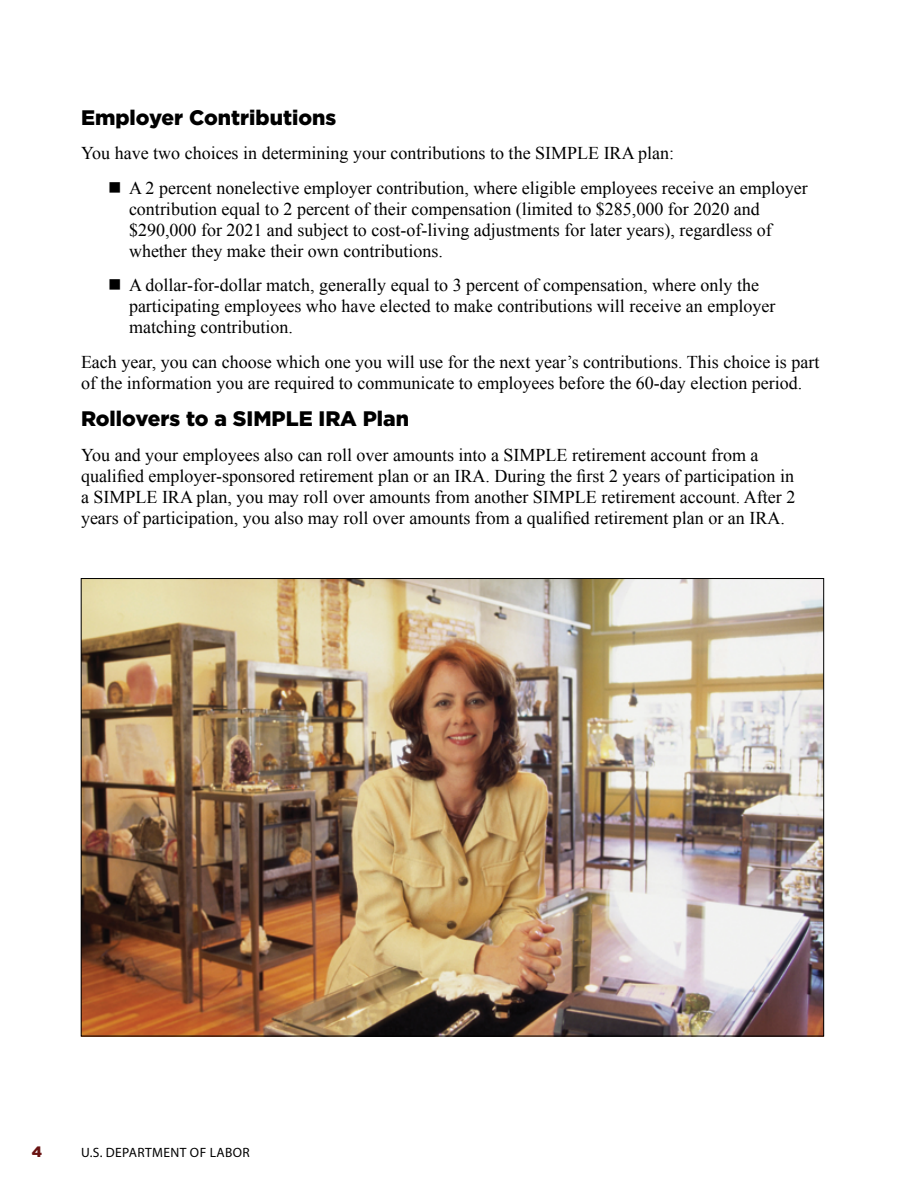
<style>
.page{position:relative;width:918px;height:1188px;background:#fff}
.page>*{position:absolute;margin:0;border:0;box-sizing:border-box;transform-origin:0 0}
.t1{font:900 21px "Gotham";color:#000}
.t2{font:18px/21px "Times New Roman";color:#000}
.t3{font:900 15px "Gotham";color:#691312}
.t4{font:13.5px "Myriad Pro";letter-spacing:.03em;color:#000}
</style>
<div class="page">
<img style="left:83px;top:580px;width:739px;height:454px">
<h3 class="t1" style="left:81px;top:103px;width:257px">Employer Contributions</h3>
<p class="t2" style="left:81px;top:142px;width:595px">You have two choices in determining your contributions to the SIMPLE IRA plan:</p>
<p class="t2" style="left:129px;top:177px;width:680px;text-indent:-21px">■ A 2 percent nonelective employer contribution, where eligible employees receive an employer contribution equal to 2 percent of their compensation (limited to $285,000 for 2020 and $290,000 for 2021 and subject to cost-of-living adjustments for later years), regardless of whether they make their own contributions.</p>
<p class="t2" style="left:129px;top:274px;width:648px;text-indent:-21px">■ A dollar-for-dollar match, generally equal to 3 percent of compensation, where only the participating employees who have elected to make contributions will receive an employer matching contribution.</p>
<p class="t2" style="left:81px;top:351px;width:740px">Each year, you can choose which one you will use for the next year’s contributions. This choice is part of the information you are required to communicate to employees before the 60-day election period.</p>
<h3 class="t1" style="left:81px;top:404px;width:330px">Rollovers to a SIMPLE IRA Plan</h3>
<p class="t2" style="left:81px;top:444px;width:716px">You and your employees also can roll over amounts into a SIMPLE retirement account from a qualified employer-sponsored retirement plan or an IRA. During the first 2 years of participation in a SIMPLE IRA plan, you may roll over amounts from another SIMPLE retirement account. After 2 years of participation, you also may roll over amounts from a qualified retirement plan or an IRA.</p>
<p class="t3" style="left:32px;top:1142px;width:12px">4</p>
<p class="t4" style="left:81px;top:1144px;width:170px">U.S. DEPARTMENT OF LABOR</p>
</div>
